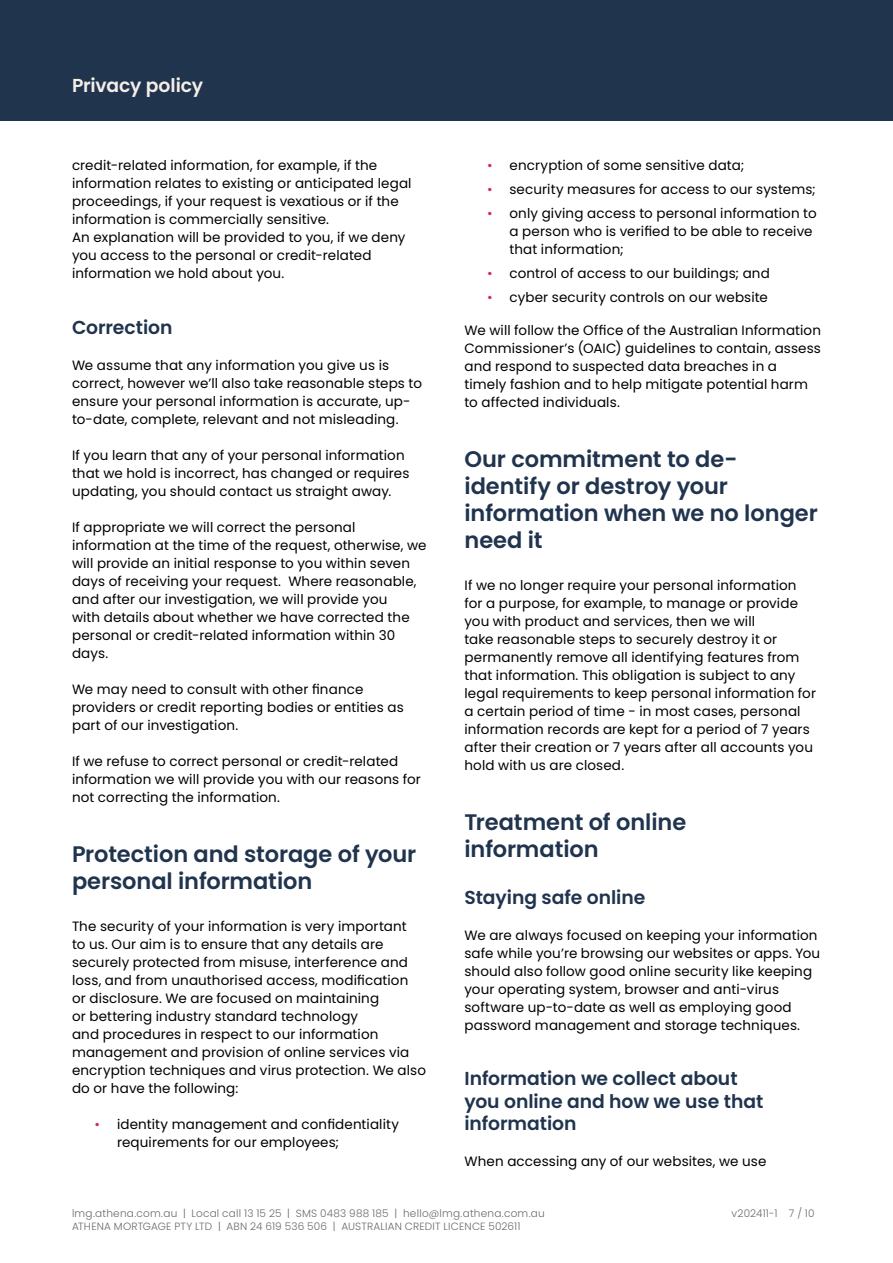
<style>
.page{position:relative;width:893px;height:1263px;background:#fff}
.page>*{position:absolute;margin:0;border:0;box-sizing:border-box;transform-origin:0 0}
.t1{font:600 22.5px/27px "Poppins";letter-spacing:-.005em;color:#20344e}
.t2{font:600 18.75px/22.5px "Poppins";letter-spacing:-.005em;color:#20344e}
.t3{font:600 18.75px "Poppins";letter-spacing:-.005em;color:#f4eee7}
.t4{font:13.5px/18px "Poppins";letter-spacing:.01em;color:#000}
.t5{font:300 10.5px/12.6px "Poppins";letter-spacing:.02em;color:#6d6a66}
.s1{color:#d2295c}
</style>
<div class="page">
<div style="left:0;top:0;width:893px;height:120px;background:#20344e"></div>
<h2 class="t3" style="left:72px;top:75px;width:133px">Privacy policy</h2>
<p class="t4" style="left:72px;top:157px;width:341px">credit-related information, for example, if the information relates to existing or anticipated legal proceedings, if your request is vexatious or if the information is commercially sensitive.<br>An explanation will be provided to you, if we deny you access to the personal or credit-related information we hold about you.</p>
<h2 class="t2" style="left:72px;top:316px;width:102px">Correction</h2>
<p class="t4" style="left:72px;top:356px;width:351px">We assume that any information you give us is correct, however we’ll also take reasonable steps to ensure your personal information is accurate, up&shy;to-date, complete, relevant and not misleading.</p>
<p class="t4" style="left:72px;top:446px;width:339px">If you learn that any of your personal information that we hold is incorrect, has changed or requires updating, you should contact us straight away.</p>
<p class="t4" style="left:72px;top:518px;width:356px">If appropriate we will correct the personal information at the time of the request, otherwise, we will provide an initial response to you within seven days of receiving your request. Where reasonable, and after our investigation, we will provide you<br>with details about whether we have corrected the personal or credit-related information within 30 days.</p>
<p class="t4" style="left:72px;top:680px;width:333px">We may need to consult with other finance providers or credit reporting bodies or entities as part of our investigation.</p>
<p class="t4" style="left:72px;top:752px;width:350px">If we refuse to correct personal or credit-related information we will provide you with our reasons for not correcting the information.</p>
<h1 class="t1" style="left:72px;top:840px;width:346px">Protection and storage of your personal information</h1>
<p class="t4" style="left:72px;top:917px;width:356px">The security of your information is very important<br>to us. Our aim is to ensure that any details are securely protected from misuse, interference and loss, and from unauthorised access, modification<br>or disclosure. We are focused on maintaining<br>or bettering industry standard technology<br>and procedures in respect to our information management and provision of online services via encryption techniques and virus protection. We also do or have the following:</p>
<p class="t4" style="left:117px;top:1115px;width:284px;text-indent:-23px"><span class="s1">•</span> identity management and confidentiality requirements for our employees;</p>
<p class="t4" style="left:487px;top:156px;width:259px"><span class="s1">•</span> encryption of some sensitive data;</p>
<p class="t4" style="left:487px;top:180px;width:330px"><span class="s1">•</span> security measures for access to our systems;</p>
<p class="t4" style="left:509px;top:204px;width:309px;text-indent:-23px"><span class="s1">•</span> only giving access to personal information to a person who is verified to be able to receive that information;</p>
<p class="t4" style="left:487px;top:264px;width:284px"><span class="s1">•</span> control of access to our buildings; and</p>
<p class="t4" style="left:487px;top:288px;width:282px"><span class="s1">•</span> cyber security controls on our website</p>
<p class="t4" style="left:464px;top:321px;width:358px">We will follow the Office of the Australian Information Commissioner’s (OAIC) guidelines to contain, assess and respond to suspected data breaches in a timely fashion and to help mitigate potential harm to affected individuals.</p>
<h1 class="t1" style="left:464px;top:446px;width:355px">Our commitment to de&shy;identify or destroy your information when we no longer need it</h1>
<p class="t4" style="left:464px;top:577px;width:353px">If we no longer require your personal information for a purpose, for example, to manage or provide you with product and services, then we will<br>take reasonable steps to securely destroy it or permanently remove all identifying features from that information. This obligation is subject to any legal requirements to keep personal information for a certain period of time - in most cases, personal information records are kept for a period of 7 years after their creation or 7 years after all accounts you hold with us are closed.</p>
<h1 class="t1" style="left:464px;top:809px;width:223px">Treatment of online information</h1>
<h2 class="t2" style="left:464px;top:886px;width:182px">Staying safe online</h2>
<p class="t4" style="left:464px;top:926px;width:357px">We are always focused on keeping your information safe while you’re browsing our websites or apps. You should also follow good online security like keeping your operating system, browser and anti-virus software up-to-date as well as employing good password management and storage techniques.</p>
<h2 class="t2" style="left:464px;top:1067px;width:300px">Information we collect about you online and how we use that information</h2>
<p class="t4" style="left:464px;top:1153px;width:303px">When accessing any of our websites, we use</p>
<p class="t5" style="left:72px;top:1207px;width:474px">lmg.athena.com.au | Local call 13 15 25 | SMS 0483 988 185 | hello@lmg.athena.com.au<br>ATHENA MORTGAGE PTY LTD | ABN 24 619 536 506 | AUSTRALIAN CREDIT LICENCE 502611</p>
<p class="t5" style="left:731px;top:1207px;width:85px">v202411-1 7 / 10</p>
</div>
